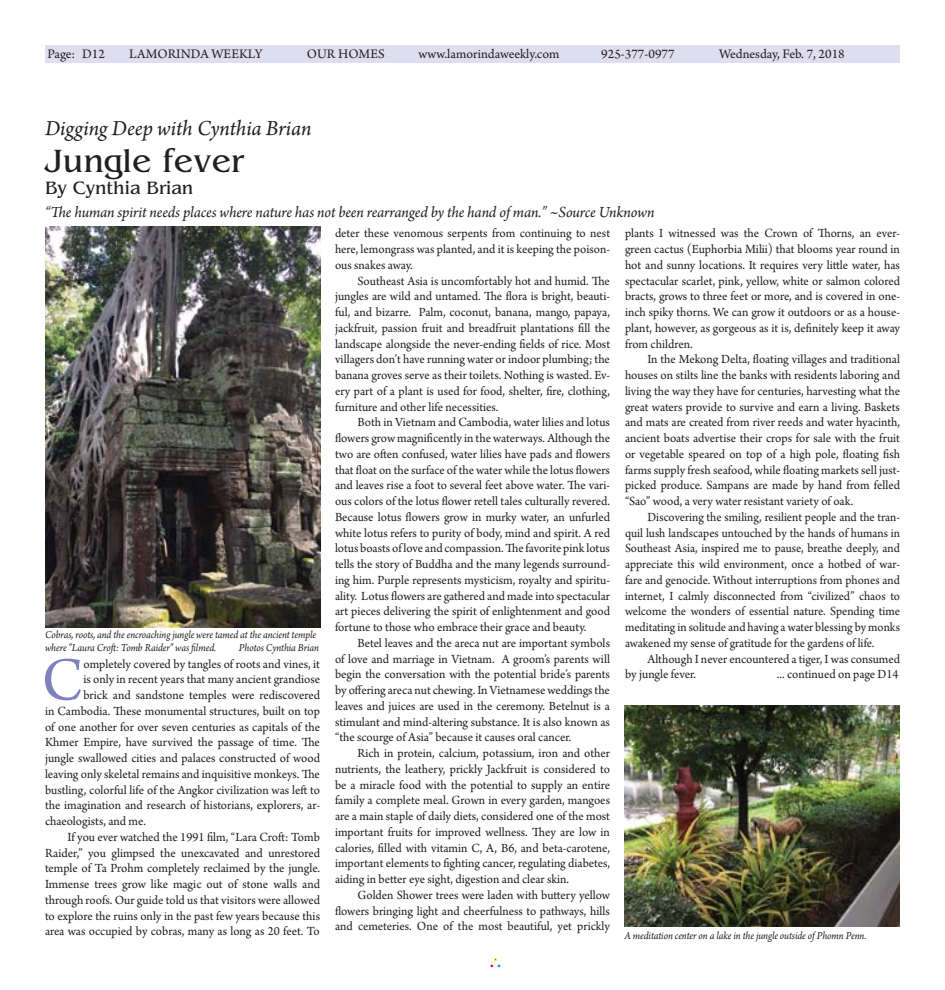
<style>
.page{position:relative;width:945px;height:990px;background:#fff}
.page>*{position:absolute;margin:0;border:0;box-sizing:border-box;transform-origin:0 0}
.t1{font:64.12px "Arno Pro";color:#7e81be}
.t2{font:33.75px "Benguiat";color:#231f20}
.t3{font:italic 22.5px "Arno Pro";letter-spacing:-.005em;color:#231f20}
.t4{font:18.75px "Benguiat";color:#231f20}
.t5{font:italic 16.25px "Arno Pro";letter-spacing:-.01em;color:#231f20}
.t6{font:13.75px "Arno Pro";color:#231f20}
.t7{font:13.12px/15.8px "Arno Pro";color:#231f20;text-align:justify}
.t8{font:13.12px/15.8px "Arno Pro";color:#231f20;text-align:justify;scale:.95 1}
.t9{font:italic 11.25px/13.5px "Arno Pro";letter-spacing:-.01em;color:#231f20;scale:.94 1}
</style>
<div class="page">
<div style="left:490px;top:958px;width:11px;height:10px;border:1px solid #fff"></div>
<div style="left:45px;top:45px;width:855px;height:17px;background:#dedef0"></div>
<img style="left:45px;top:227px;width:275px;height:401px">
<img style="left:625px;top:706px;width:275px;height:221px">
<p class="t6" style="left:48px;top:45px;width:29px">Page:</p>
<p class="t6" style="left:129px;top:45px;width:135px">LAMORINDA WEEKLY</p>
<p class="t6" style="left:307px;top:45px;width:79px">OUR HOMES</p>
<p class="t6" style="left:419px;top:45px;width:142px">www.lamorindaweekly.com</p>
<p class="t6" style="left:601px;top:45px;width:75px">925-377-0977</p>
<p class="t6" style="left:82px;top:45px;width:24px">D12</p>
<p class="t6" style="left:719px;top:45px;width:127px">Wednesday, Feb. 7, 2018</p>
<h3 class="t3" style="left:45px;top:118px;width:268px">Digging Deep with Cynthia Brian</h3>
<h2 class="t2" style="left:45px;top:140px;width:201px">Jungle fever</h2>
<h3 class="t4" style="left:45px;top:177px;width:150px">By Cynthia Brian</h3>
<p class="t5" style="left:45px;top:204px;width:611px">“The human spirit needs places where nature has not been rearranged by the hand of man.” ~Source Unknown</p>
<p class="t9" style="left:45px;top:628px;width:290px">Cobras, roots, and the encroaching jungle were tamed at the ancient temple where "Laura Croft: Tomb Raider" was filmed.</p>
<p class="t9" style="left:239px;top:642px;width:87px">Photos Cynthia Brian</p>
<h1 class="t1" style="left:42px;top:640px;width:43px">C</h1>
<p class="t7" style="left:83px;top:655px;width:238px">ompletely covered by tangles of roots and vines, it</p>
<p class="t7" style="left:83px;top:671px;width:238px">is only in recent years that many ancient grandiose</p>
<p class="t7" style="left:83px;top:687px;width:238px">brick and sandstone temples were rediscovered</p>
<p class="t7" style="left:45px;top:703px;width:277px">in Cambodia. These monumental structures, built on top</p>
<p class="t7" style="left:45px;top:718px;width:277px">of one another for over seven centuries as capitals of the</p>
<p class="t7" style="left:45px;top:734px;width:277px">Khmer Empire, have survived the passage of time. The</p>
<p class="t7" style="left:45px;top:750px;width:277px">jungle swallowed cities and palaces constructed of wood</p>
<p class="t7" style="left:45px;top:766px;width:277px">leaving only skeletal remains and inquisitive monkeys. The</p>
<p class="t7" style="left:45px;top:781px;width:277px">bustling, colorful life of the Angkor civilization was left to</p>
<p class="t7" style="left:45px;top:797px;width:277px">the imagination and research of historians, explorers, ar-</p>
<p class="t7" style="left:45px;top:813px;width:102px">chaeologists, and me.</p>
<p class="t7" style="left:67px;top:829px;width:254px">If you ever watched the 1991 film, “Lara Croft: Tomb</p>
<p class="t7" style="left:45px;top:844px;width:277px">Raider,” you glimpsed the unexcavated and unrestored</p>
<p class="t7" style="left:45px;top:860px;width:277px">temple of Ta Prohm completely reclaimed by the jungle.</p>
<p class="t7" style="left:45px;top:876px;width:277px">Immense trees grow like magic out of stone walls and</p>
<p class="t7" style="left:45px;top:892px;width:277px">through roofs. Our guide told us that visitors were allowed</p>
<p class="t7" style="left:45px;top:907px;width:277px">to explore the ruins only in the past few years because this</p>
<p class="t7" style="left:45px;top:923px;width:276px">area was occupied by cobras, many as long as 20 feet. To</p>
<p class="t7" style="left:335px;top:225px;width:277px">deter these venomous serpents from continuing to nest here, lemongrass was planted, and it is keeping the poison&shy;ous snakes away.</p>
<p class="t7" style="left:335px;top:272px;width:277px;text-indent:22px">Southeast Asia is uncomfortably hot and humid. The jungles are wild and untamed. The flora is bright, beauti&shy;ful, and bizarre. Palm, coconut, banana, mango, papaya, jackfruit, passion fruit and breadfruit plantations fill the landscape alongside the never-ending fields of rice. Most villagers don’t have running water or indoor plumbing; the banana groves serve as their toilets. Nothing is wasted. Ev&shy;ery part of a plant is used for food, shelter, fire, clothing, furniture and other life necessities.</p>
<p class="t7" style="left:335px;top:414px;width:277px;text-indent:22px">Both in Vietnam and Cambodia, water lilies and lotus flowers grow magnificently in the waterways. Although the two are often confused, water lilies have pads and flowers that float on the surface of the water while the lotus flowers and leaves rise a foot to several feet above water. The vari&shy;ous colors of the lotus flower retell tales culturally revered.<br>Because lotus flowers grow in murky water, an unfurled white lotus refers to purity of body, mind and spirit. A red lotus boasts of love and compassion. The favorite pink lotus tells the story of Buddha and the many legends surround&shy;ing him. Purple represents mysticism, royalty and spiritu&shy;ality. Lotus flowers are gathered and made into spectacular art pieces delivering the spirit of enlightenment and good fortune to those who embrace their grace and beauty.</p>
<p class="t7" style="left:335px;top:635px;width:277px;text-indent:22px">Betel leaves and the areca nut are important symbols of love and marriage in Vietnam. A groom’s parents will begin the conversation with the potential bride’s parents by offering areca nut chewing. In Vietnamese weddings the leaves and juices are used in the ceremony. Betelnut is a stimulant and mind-altering substance. It is also known as “the scourge of Asia” because it causes oral cancer.</p>
<p class="t7" style="left:335px;top:745px;width:277px;text-indent:22px">Rich in protein, calcium, potassium, iron and other nutrients, the leathery, prickly Jackfruit is considered to be a miracle food with the potential to supply an entire family a complete meal. Grown in every garden, mangoes are a main staple of daily diets, considered one of the most important fruits for improved wellness. They are low in calories, filled with vitamin C, A, B6, and beta-carotene, important elements to fighting cancer, regulating diabetes, aiding in better eye sight, digestion and clear skin.</p>
<p class="t7" style="left:335px;top:887px;width:277px;text-indent:22px">Golden Shower trees were laden with buttery yellow flowers bringing light and cheerfulness to pathways, hills and cemeteries. One of the most beautiful, yet prickly</p>
<p class="t7" style="left:625px;top:225px;width:277px">plants I witnessed was the Crown of Thorns, an ever&shy;green cactus (Euphorbia Milii) that blooms year round in hot and sunny locations. It requires very little water, has spectacular scarlet, pink, yellow, white or salmon colored bracts, grows to three feet or more, and is covered in one&shy;inch spiky thorns. We can grow it outdoors or as a house&shy;plant, however, as gorgeous as it is, definitely keep it away from children.</p>
<p class="t7" style="left:625px;top:351px;width:277px;text-indent:22px">In the Mekong Delta, floating villages and traditional houses on stilts line the banks with residents laboring and living the way they have for centuries, harvesting what the great waters provide to survive and earn a living. Baskets and mats are created from river reeds and water hyacinth, ancient boats advertise their crops for sale with the fruit or vegetable speared on top of a high pole, floating fish farms supply fresh seafood, while floating markets sell just&shy;picked produce. Sampans are made by hand from felled “Sao” wood, a very water resistant variety of oak.</p>
<p class="t8" style="left:625px;top:509px;width:291px;text-indent:22px">Discovering the smiling, resilient people and the tran&shy;quil lush landscapes untouched by the hands of humans in Southeast Asia, inspired me to pause, breathe deeply, and appreciate this wild environment, once a hotbed of war&shy;fare and genocide. Without interruptions from phones and internet, I calmly disconnected from “civilized” chaos to welcome the wonders of essential nature. Spending time meditating in solitude and having a water blessing by monks awakened my sense of gratitude for the gardens of life.</p>
<p class="t7" style="left:625px;top:650px;width:277px;text-indent:22px">Although I never encountered a tiger, I was consumed by jungle fever.</p>
<p class="t7" style="left:777px;top:666px;width:123px">... continued on page D14</p>
<p class="t9" style="left:625px;top:930px;width:259px">A meditation center on a lake in the jungle outside of Phomn Penn.</p>
</div>
